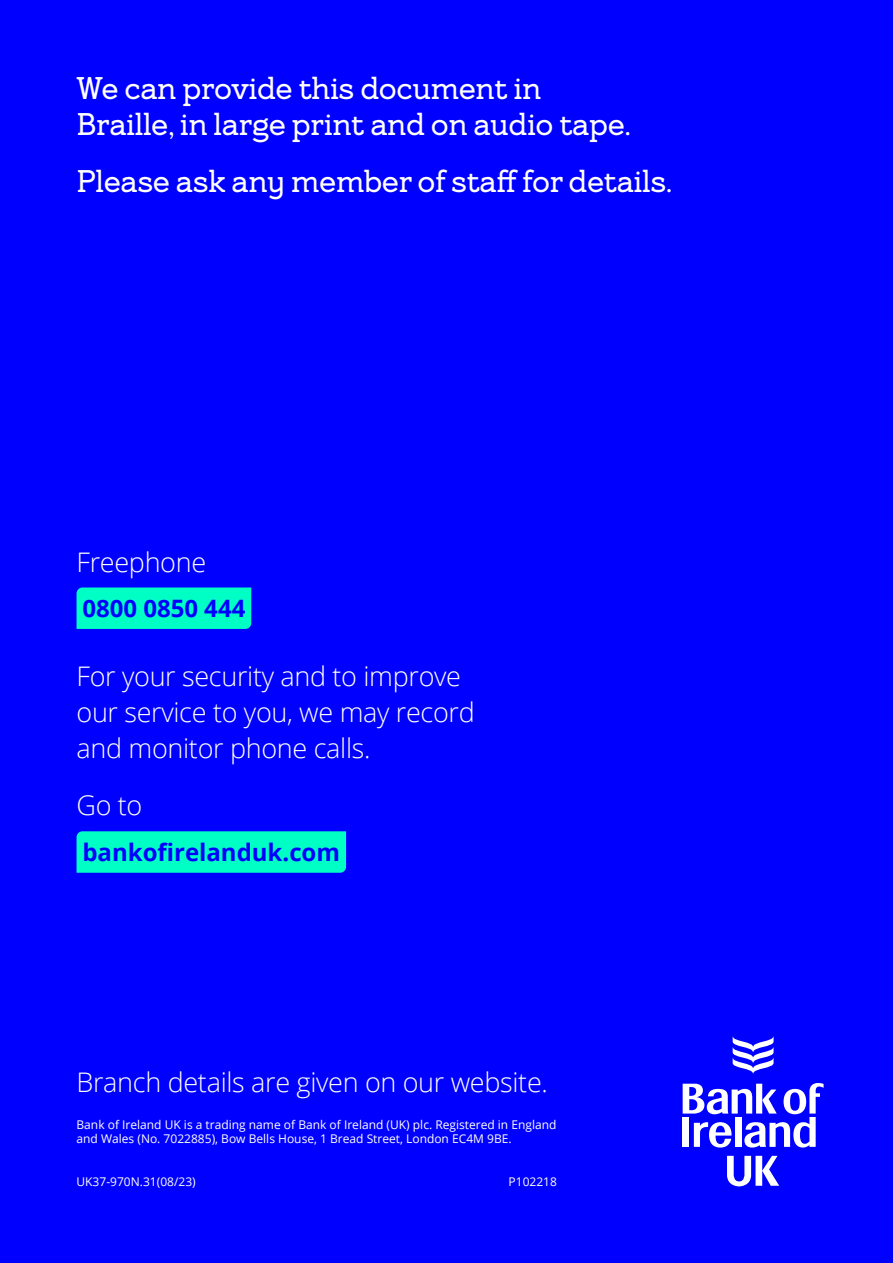
<style>
.page{position:relative;width:893px;height:1263px;background:#00f}
.page>*{position:absolute;margin:0;border:0;box-sizing:border-box;transform-origin:0 0}
.Header_Intro{font:31.5px/36px "Bankof Ireland Serif";letter-spacing:-.01em;color:#fff}
.Header_Intro-2{font:300 27px/36px "Open Sans";letter-spacing:-.01em;color:#fff}
.CTA{font:700 24px "Open Sans";color:#00f}
.t1{font:12px "Open Sans";color:#fff}
</style>
<div class="page">
<div style="left:77px;top:587px;width:174px;height:42px;background:#00ffc5"></div>
<div style="left:77px;top:831px;width:269px;height:42px;background:#00ffc5"></div>
<svg style="left:683px;top:1083px;width:140px;height:64px"></svg>
<svg style="left:733px;top:1037px;width:40px;height:36px"></svg>
<svg style="left:727px;top:1156px;width:52px;height:30px"></svg>
<p class="Header_Intro" style="left:77px;top:71px;width:556px">We can provide this document in<br>Braille, in large print and on audio tape.</p>
<p class="Header_Intro" style="left:77px;top:164px;width:598px">Please ask any member of staff for details.</p>
<p class="Header_Intro-2" style="left:77px;top:543px;width:131px">Freephone</p>
<p class="CTA" style="left:82px;top:592px;width:164px">0800 0850 444</p>
<p class="Header_Intro-2" style="left:77px;top:658px;width:400px">For your security and to improve our service to you, we may record and monitor phone calls.</p>
<p class="Header_Intro-2" style="left:77px;top:787px;width:67px">Go to</p>
<p class="CTA" style="left:82px;top:835px;width:259px">bankofirelanduk.com</p>
<p class="Header_Intro-2" style="left:77px;top:1063px;width:473px">Branch details are given on our website.</p>
<p class="t1" style="left:77px;top:1116px;width:481px">Bank of Ireland UK is a trading name of Bank of Ireland (UK) plc. Registered in England</p>
<p class="t1" style="left:77px;top:1131px;width:437px">and Wales (No. 7022885), Bow Bells House, 1 Bread Street, London EC4M 9BE.</p>
<p class="t1" style="left:77px;top:1174px;width:121px">UK37-970N.31(08/23)</p>
<p class="t1" style="left:509px;top:1174px;width:50px">P102218</p>
</div>
